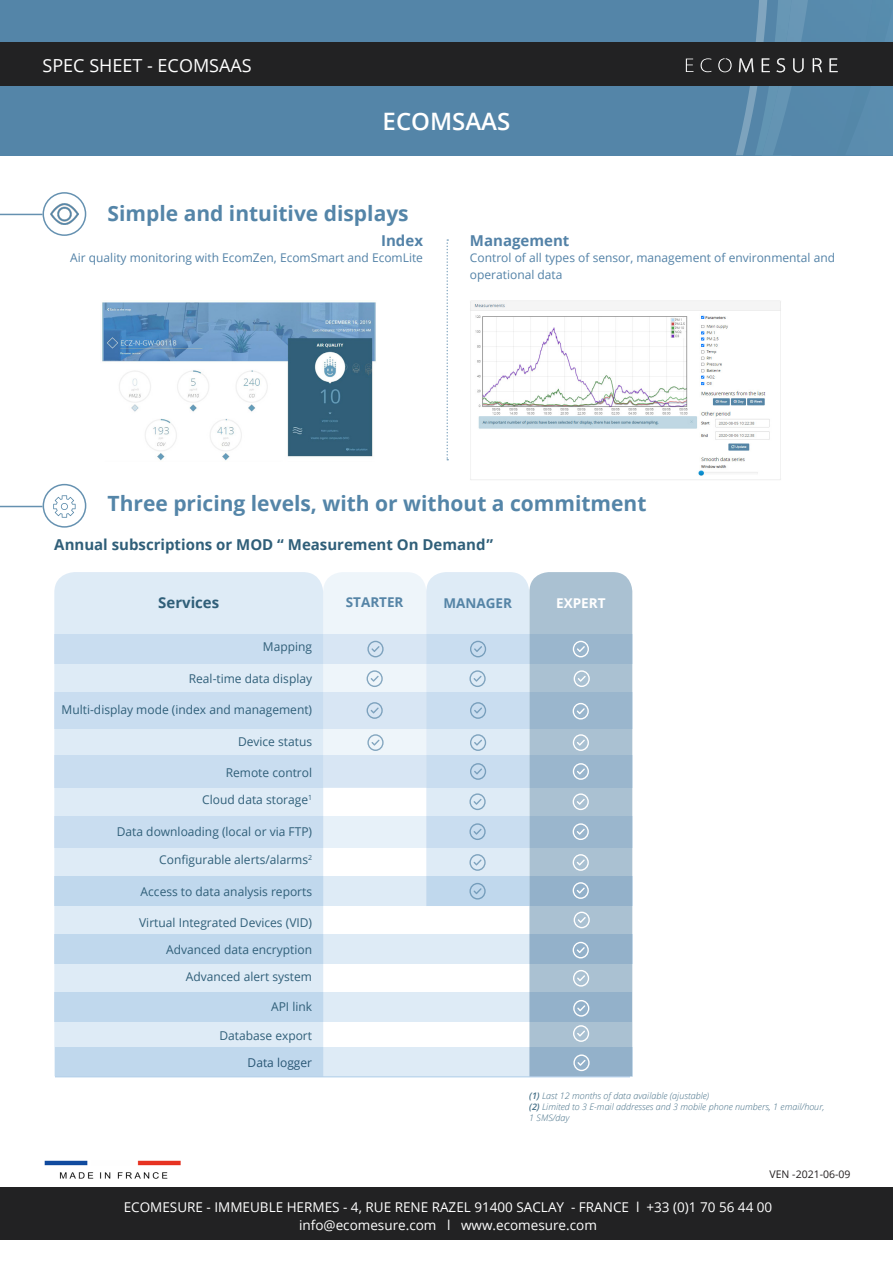
<style>
.page{position:relative;width:893px;height:1263px;background:#fff}
.page>*{position:absolute;margin:0;border:0;box-sizing:border-box;transform-origin:0 0}
.t1{font:600 24px "Open Sans";color:#fff}
.t2{font:700 21px "Open Sans";color:#5485a8}
.t3{font:18px "Open Sans";color:#fff}
.t4{font:700 15px "Open Sans";color:#305f79}
.t5{font:700 15px "Open Sans";color:#5382a7}
.t6{font:13.5px "Open Sans";color:#fff}
.t7{font:700 13.5px "Open Sans";color:#5584a6}
.t8{font:700 13.5px "Open Sans";color:#fff}
.t9{font:12.15px "Open Sans";color:#305f79}
.t10{font:12px/16.5px "Open Sans";color:#5382a7}
.t11{font:10.5px "Open Sans";color:#231f20}
.t12{font:italic 300 9px/10.8px "Open Sans";color:#305f79}
.s1{font-weight:600}
</style>
<div class="page">
<img style="left:38px;top:1160px;width:151px;height:28px">
<svg style="left:529px;top:928px;width:103px;height:65px;background:#a9c0d1"></svg>
<div style="left:54px;top:928px;width:269px;height:65px;background:#deebf6"></div>
<hr style="left:0;top:214px;width:43px;height:1px;background:#5485a8">
<hr style="left:0;top:506px;width:43px;height:1px;background:#5485a8">
<div style="left:43px;top:192px;width:43px;height:44px;border:2px solid #5485a8;border-radius:50%"></div>
<svg style="left:446px;top:239px;width:2px;height:221px"></svg>
<svg style="left:54px;top:934px;width:578px;height:29px;background:#c3d8ea"></svg>
<svg style="left:573px;top:970px;width:16px;height:17px"></svg>
<div style="left:43px;top:484px;width:43px;height:44px;border:2px solid #5485a8;border-radius:50%"></div>
<svg style="left:53px;top:495px;width:23px;height:23px"></svg>
<img style="left:51px;top:204px;width:27px;height:20px">
<svg style="left:54px;top:572px;width:578px;height:356px;background:#cfdfed"></svg>
<div style="left:0;top:0;width:893px;height:155px;background:#5485a8"></div>
<div style="left:0;top:43px;width:893px;height:43px;background:#222223"></div>
<svg style="left:606px;top:0;width:287px;height:155px"></svg>
<div style="left:0;top:1188px;width:893px;height:52px;background:#222223"></div>
<img style="left:102px;top:302px;width:274px;height:159px">
<img style="left:470px;top:300px;width:311px;height:180px">
<svg style="left:54px;top:993px;width:579px;height:85px;background:#ccdeed"></svg>
<p class="t3" style="left:43px;top:53px;width:211px">SPEC SHEET - ECOMSAAS</p>
<p class="t1" style="left:383px;top:105px;width:129px">ECOMSAAS</p>
<p class="t2" style="left:108px;top:199px;width:303px">Simple and intuitive displays</p>
<p class="t5" style="left:381px;top:229px;width:43px">Index</p>
<p class="t10" style="left:70px;top:249px;width:354px">Air quality monitoring with EcomZen, EcomSmart and EcomLite</p>
<p class="t5" style="left:470px;top:229px;width:101px">Management</p>
<p class="t10" style="left:470px;top:249px;width:367px">Control of all types of sensor, management of environmental and operational data</p>
<p class="t2" style="left:108px;top:489px;width:540px">Three pricing levels, with or without a commitment</p>
<p class="t4" style="left:54px;top:534px;width:440px">Annual subscriptions or MOD “ Measurement On Demand”</p>
<p class="t4" style="left:158px;top:592px;width:63px">Services</p>
<p class="t7" style="left:346px;top:592px;width:59px">STARTER</p>
<p class="t7" style="left:443px;top:593px;width:70px">MANAGER</p>
<p class="t8" style="left:556px;top:593px;width:51px">EXPERT</p>
<p class="t9" style="left:263px;top:638px;width:51px">Mapping</p>
<p class="t9" style="left:189px;top:670px;width:125px">Real-time data display</p>
<p class="t9" style="left:62px;top:701px;width:252px">Multi-display mode (index and management)</p>
<p class="t9" style="left:238px;top:733px;width:76px">Device status</p>
<p class="t9" style="left:226px;top:764px;width:88px">Remote control</p>
<p class="t9" style="left:202px;top:791px;width:111px">Cloud data storage<sup>1</sup></p>
<p class="t9" style="left:117px;top:823px;width:197px">Data downloading (local or via FTP)</p>
<p class="t9" style="left:159px;top:851px;width:154px">Configurable alerts/alarms<sup>2</sup></p>
<p class="t9" style="left:141px;top:883px;width:173px">Access to data analysis reports</p>
<p class="t9" style="left:139px;top:914px;width:174px">Virtual Integrated Devices (VID)</p>
<p class="t9" style="left:166px;top:941px;width:147px">Advanced data encryption</p>
<p class="t9" style="left:186px;top:968px;width:128px">Advanced alert system</p>
<p class="t9" style="left:271px;top:998px;width:43px">API link</p>
<p class="t9" style="left:219px;top:1027px;width:94px">Database export</p>
<p class="t9" style="left:248px;top:1054px;width:66px">Data logger</p>
<p class="t12" style="left:529px;top:1090px;width:297px"><span class="s1">(1)</span> Last 12 months of data available (ajustable)<br><span class="s1">(2)</span> Limited to 3 E-mail addresses and 3 mobile phone numbers, 1 email/hour,<br>1 SMS/day</p>
<p class="t11" style="left:769px;top:1166px;width:82px">VEN -2021-06-09</p>
<p class="t6" style="left:124px;top:1198px;width:650px">ECOMESURE - IMMEUBLE HERMES - 4, RUE RENE RAZEL 91400 SACLAY - FRANCE l +33 (0)1 70 56 44 00</p>
<p class="t6" style="left:299px;top:1216px;width:299px">info@ecomesure.com l www.ecomesure.com</p>
</div>
